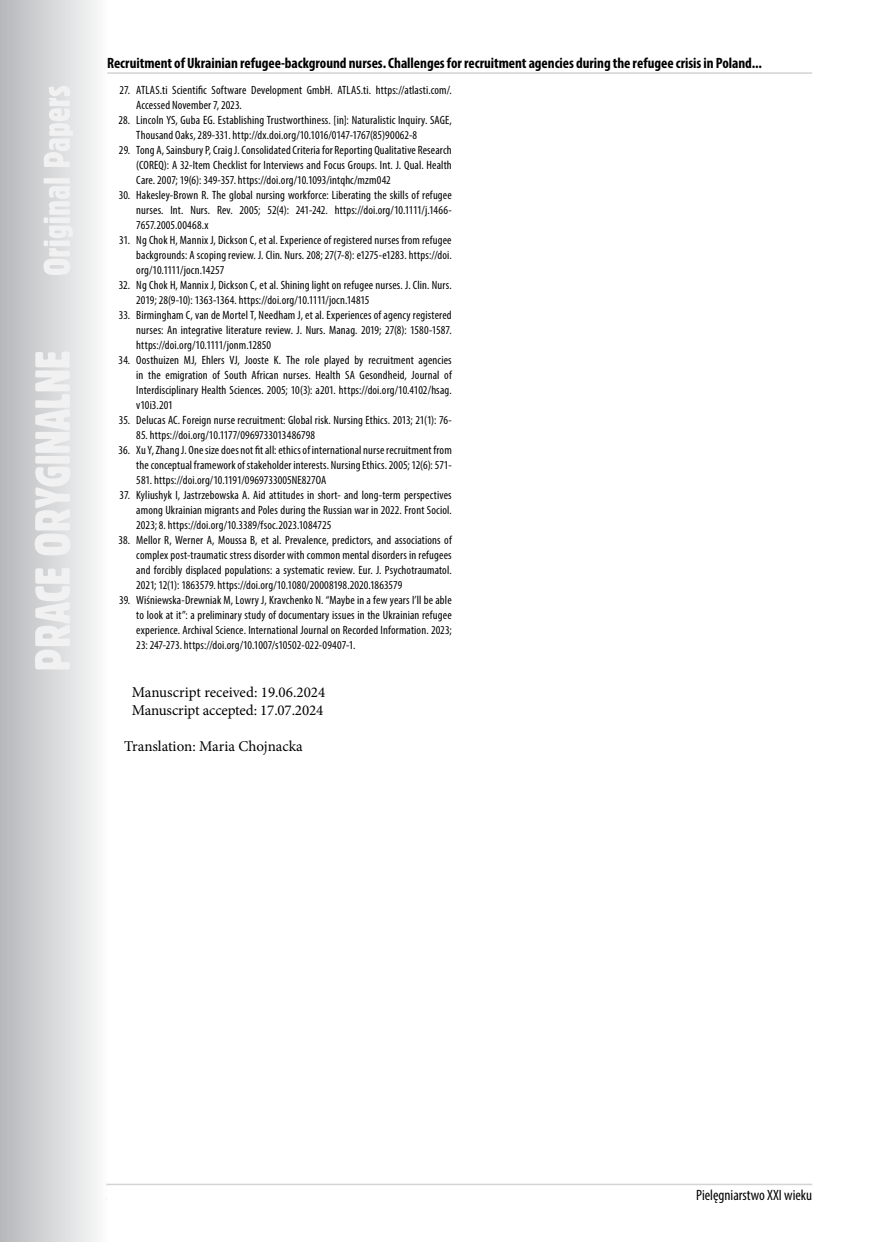
<style>
.page{position:relative;width:876px;height:1242px;background:#fff}
.page>*{position:absolute;margin:0;border:0;box-sizing:border-box;transform-origin:0 0}
.t1{font:700 condensed 15px "Myriad Pro";color:#000}
.t2{font:15px/18px "Minion Pro";letter-spacing:-.01em;color:#000}
.t3{font:condensed 15px "Myriad Pro";color:#000}
.t4{font:condensed 12px/15px "Myriad Pro";letter-spacing:.01em;color:#000;text-align:justify}
</style>
<div class="page">
<svg style="left:0;top:0;width:108px;height:1242px"></svg>
<svg style="left:35px;top:86px;width:38px;height:583px"></svg>
<hr style="left:106px;top:1183px;width:706px;height:2px;background:#d1d3d4">
<hr style="left:107px;top:72px;width:705px;height:2px;background:#d1d3d4">
<div style="left:107px;top:1189px;width:76px;height:36px;background:#fff"></div>
<p class="t1" style="left:107px;top:54px;width:656px">Recruitment of Ukrainian refugee-background nurses. Challenges for recruitment agencies during the refugee crisis in Poland...</p>
<p class="t4" style="left:136px;top:82px;width:317px;text-indent:-17px">27. ATLAS.ti Scientific Software Development GmbH. ATLAS.ti. https://atlasti.com/.<br>Accessed November 7, 2023.</p>
<p class="t4" style="left:136px;top:112px;width:317px;text-indent:-18px">28. Lincoln YS, Guba EG. Establishing Trustworthiness. [in]: Naturalistic Inquiry. SAGE,<br>Thousand Oaks, 289-331. http://dx.doi.org/10.1016/0147-1767(85)90062-8</p>
<p class="t4" style="left:136px;top:142px;width:317px;text-indent:-17px">29. Tong A, Sainsbury P, Craig J. Consolidated Criteria for Reporting Qualitative Research (COREQ): A 32-Item Checklist for Interviews and Focus Groups. Int. J. Qual. Health Care. 2007; 19(6): 349-357. https://doi.org/10.1093/intqhc/mzm042</p>
<p class="t4" style="left:136px;top:187px;width:317px;text-indent:-18px">30. Hakesley-Brown R. The global nursing workforce: Liberating the skills of refugee nurses. Int. Nurs. Rev. 2005; 52(4): 241-242. https://doi.org/10.1111/j.1466- 7657.2005.00468.x</p>
<p class="t4" style="left:136px;top:232px;width:317px;text-indent:-17px">31. Ng Chok H, Mannix J, Dickson C, et al. Experience of registered nurses from refugee backgrounds: A scoping review. J. Clin. Nurs. 208; 27(7-8): e1275-e1283. https://doi. org/10.1111/jocn.14257</p>
<p class="t4" style="left:136px;top:277px;width:317px;text-indent:-17px">32. Ng Chok H, Mannix J, Dickson C, et al. Shining light on refugee nurses. J. Clin. Nurs.<br>2019; 28(9-10): 1363-1364. https://doi.org/10.1111/jocn.14815</p>
<p class="t4" style="left:136px;top:307px;width:317px;text-indent:-17px">33. Birmingham C, van de Mortel T, Needham J, et al. Experiences of agency registered nurses: An integrative literature review. J. Nurs. Manag. 2019; 27(8): 1580-1587. https://doi.org/10.1111/jonm.12850</p>
<p class="t4" style="left:136px;top:352px;width:317px;text-indent:-18px">34. Oosthuizen MJ, Ehlers VJ, Jooste K. The role played by recruitment agencies in the emigration of South African nurses. Health SA Gesondheid, Journal of Interdisciplinary Health Sciences. 2005; 10(3): a201. https://doi.org/10.4102/hsag. v10i3.201</p>
<p class="t4" style="left:119px;top:412px;width:334px">35. Delucas AC. Foreign nurse recruitment: Global risk. Nursing Ethics. 2013; 21(1): 76-</p>
<p class="t4" style="left:136px;top:427px;width:180px">85. https://doi.org/10.1177/0969733013486798</p>
<p class="t4" style="left:136px;top:442px;width:317px;text-indent:-18px">36. Xu Y, Zhang J. One size does not fit all: ethics of international nurse recruitment from the conceptual framework of stakeholder interests. Nursing Ethics. 2005; 12(6): 571- 581. https://doi.org/10.1191/0969733005NE827OA</p>
<p class="t4" style="left:136px;top:487px;width:317px;text-indent:-17px">37. Kyliushyk I, Jastrzebowska A. Aid attitudes in short- and long-term perspectives among Ukrainian migrants and Poles during the Russian war in 2022. Front Sociol.<br>2023; 8. https://doi.org/10.3389/fsoc.2023.1084725</p>
<p class="t4" style="left:136px;top:532px;width:317px;text-indent:-18px">38. Mellor R, Werner A, Moussa B, et al. Prevalence, predictors, and associations of complex post-traumatic stress disorder with common mental disorders in refugees and forcibly displaced populations: a systematic review. Eur. J. Psychotraumatol.<br>2021; 12(1): 1863579. https://doi.org/10.1080/20008198.2020.1863579</p>
<p class="t4" style="left:136px;top:592px;width:317px;text-indent:-17px">39. Wiśniewska-Drewniak M, Lowry J, Kravchenko N. “Maybe in a few years I’ll be able to look at it”: a preliminary study of documentary issues in the Ukrainian refugee experience. Archival Science. International Journal on Recorded Information. 2023; 23: 247-273. https://doi.org/10.1007/s10502-022-09407-1.</p>
<p class="t2" style="left:132px;top:683px;width:195px">Manuscript received: 19.06.2024<br>Manuscript accepted: 17.07.2024</p>
<p class="t2" style="left:124px;top:737px;width:180px">Translation: Maria Chojnacka</p>
<p class="t3" style="left:696px;top:1186px;width:118px">Pielęgniarstwo XXI wieku</p>
</div>
